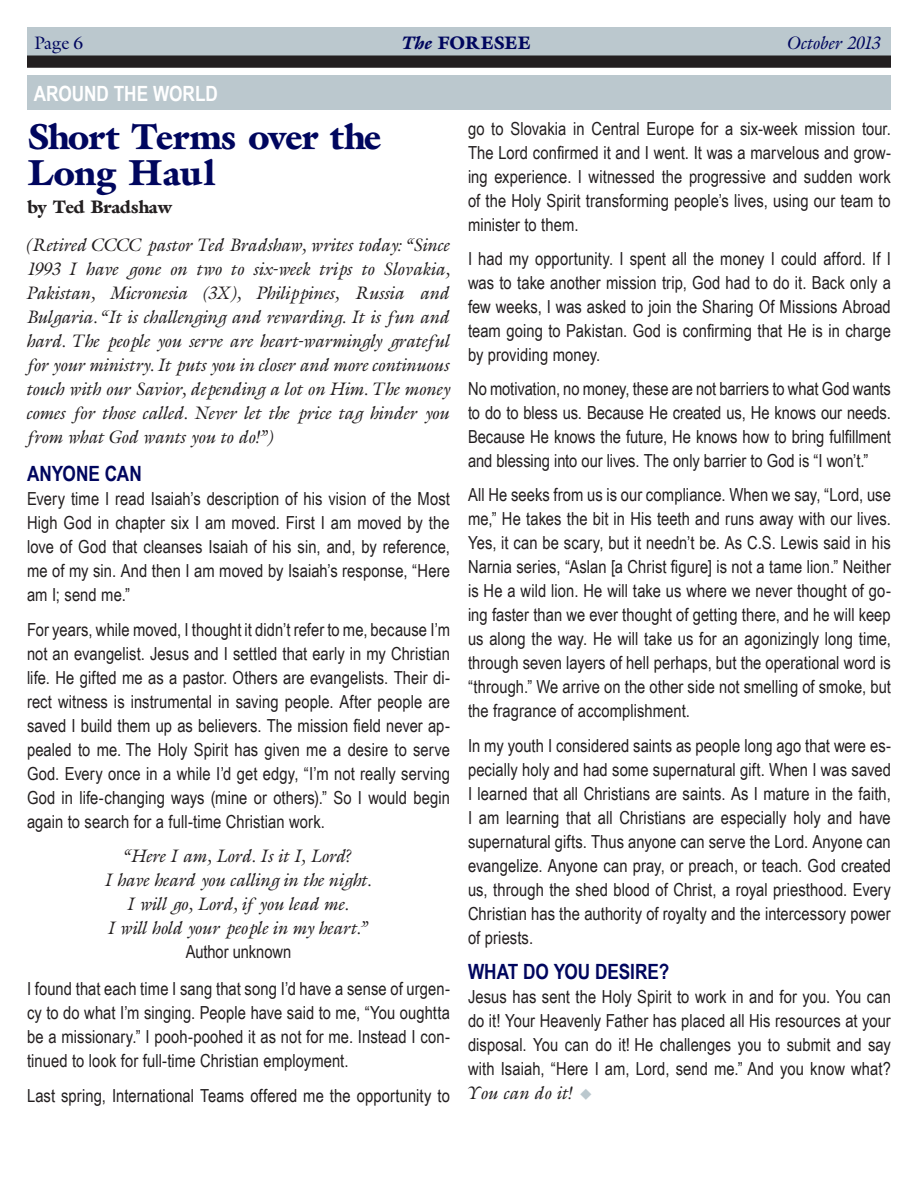
<style>
.page{position:relative;width:918px;height:1188px;background:#fff}
.page>*{position:absolute;margin:0;border:0;box-sizing:border-box;transform-origin:0 0}
.Headlines{font:700 36px/36px "Acanthus Black S Si";letter-spacing:-.01em;color:#00065e}
.Arial_SubHead{font:700 21px "Arial Narrow";color:#00065e}
.Features{font:700 21px "Arial Narrow";color:#fff}
.Body_Text{font:18px/24px "Arial Narrow";letter-spacing:.005em;color:#231f20;text-align:justify}
.Body_Text-2{font:italic 18px/24px "Acanthus S Si";letter-spacing:.005em;color:#231f20;text-align:justify}
.Body_text_centered{font:italic 18px/24px "Acanthus S Si";letter-spacing:.005em;color:#231f20;text-align:center}
.t1{font:18px "Acanthus Black S Si";letter-spacing:-.01em;color:#00065e}
.By_LIne{font:700 18px "Acanthus Black S Si";letter-spacing:-.005em;color:#231f20}
.t2{font:italic 18px "Acanthus S Si";letter-spacing:.005em;color:#00065e}
.t3{font:18px "Acanthus S Si";color:#00065e}
.s1{font-style:italic}
.s2{font-family:"Arial Narrow";font-style:normal}
.s3{font-family:"Acanthus S Si";font-style:italic}
</style>
<div class="page">
<div style="left:27px;top:27px;width:864px;height:29px;background:#bbc8ce"></div>
<div style="left:27px;top:56px;width:864px;height:12px;background:#231f20"></div>
<div style="left:27px;top:76px;width:864px;height:34px;background:#bbc8ce"></div>
<p class="t3" style="left:35px;top:31px;width:50px">Page 6</p>
<p class="t1" style="left:403px;top:31px;width:129px"><span class="s1">The</span>TheFORESEE</p>
<p class="t2" style="left:787px;top:31px;width:95px">October 2013</p>
<p class="t1" style="left:454px;top:31px;width:64px">Foresee</p>
<p class="t2" style="left:872px;top:31px;width:10px">2</p>
<p class="Features" style="left:34px;top:77px;width:186px">AROUND THE WORLD</p>
<p class="Headlines" style="left:27px;top:119px;width:356px">Short Terms over the<br>Long Haul</p>
<p class="By_LIne" style="left:27px;top:196px;width:147px">by Ted Bradshaw</p>
<p class="Body_Text-2" style="left:27px;top:232px;width:425px">(Retired CCCC pastor Ted Bradshaw, writes today: “Since 1993 I have gone on two to six-week trips to Slovakia, Pakistan, Micronesia (3X), Philippines, Russia and Bulgaria. “It is challenging and rewarding. It is fun and hard. The people you serve are heart-warmingly grateful for your ministry. It puts you in closer and more continuous touch with our Savior, depending a lot on Him. The money comes for those called. Never let the price tag hinder you from what God wants you to do!”)</p>
<p class="Arial_SubHead" style="left:27px;top:458px;width:116px">ANYONE CAN</p>
<p class="Body_Text" style="left:27px;top:486px;width:424px">Every time I read Isaiah’s description of his vision of the Most High God in chapter six I am moved. First I am moved by the love of God that cleanses Isaiah of his sin, and, by reference, me of my sin. And then I am moved by Isaiah’s response, “Here am I; send me.”</p>
<p class="Body_Text" style="left:27px;top:617px;width:425px">For years, while moved, I thought it didn’t refer to me, because I’m not an evangelist. Jesus and I settled that early in my Christian life. He gifted me as a pastor. Others are evangelists. Their di&shy;rect witness is instrumental in saving people. After people are saved I build them up as believers. The mission field never ap&shy;pealed to me. The Holy Spirit has given me a desire to serve God. Every once in a while I’d get edgy, “I’m not really serving God in life-changing ways (mine or others).” So I would begin again to search for a full-time Christian work.</p>
<p class="Body_text_centered" style="left:105px;top:844px;width:268px">“Here I am, Lord. Is it I, Lord?<br>I have heard you calling in the night.<br>I will go, Lord, if you lead me.<br>I will hold your people in my heart.”<br><span class="s2">Author unknown</span></p>
<p class="Body_Text" style="left:27px;top:976px;width:425px">I found that each time I sang that song I’d have a sense of urgen&shy;cy to do what I’m singing. People have said to me, “You oughtta be a missionary.” I pooh-poohed it as not for me. Instead I con&shy;tinued to look for full-time Christian employment.</p>
<p class="Body_Text" style="left:27px;top:1083px;width:424px">Last spring, International Teams offered me the opportunity to</p>
<p class="Body_Text" style="left:468px;top:116px;width:425px">go to Slovakia in Central Europe for a six-week mission tour.<br>The Lord confirmed it and I went. It was a marvelous and grow&shy;ing experience. I witnessed the progressive and sudden work of the Holy Spirit transforming people’s lives, using our team to minister to them.</p>
<p class="Body_Text" style="left:468px;top:246px;width:425px">I had my opportunity. I spent all the money I could afford. If I was to take another mission trip, God had to do it. Back only a few weeks, I was asked to join the Sharing Of Missions Abroad team going to Pakistan. God is confirming that He is in charge by providing money.</p>
<p class="Body_Text" style="left:468px;top:376px;width:424px">No motivation, no money, these are not barriers to what God wants to do to bless us. Because He created us, He knows our needs.<br>Because He knows the future, He knows how to bring fulfillment and blessing into our lives. The only barrier to God is “I won’t.”</p>
<p class="Body_Text" style="left:468px;top:482px;width:425px">All He seeks from us is our compliance. When we say, “Lord, use me,” He takes the bit in His teeth and runs away with our lives.<br>Yes, it can be scary, but it needn’t be. As C.S. Lewis said in his Narnia series, “Aslan [a Christ figure] is not a tame lion.” Neither is He a wild lion. He will take us where we never thought of go&shy;ing faster than we ever thought of getting there, and he will keep us along the way. He will take us for an agonizingly long time, through seven layers of hell perhaps, but the operational word is “through.” We arrive on the other side not smelling of smoke, but the fragrance of accomplishment.</p>
<p class="Body_Text" style="left:468px;top:733px;width:425px">In my youth I considered saints as people long ago that were es&shy;pecially holy and had some supernatural gift. When I was saved I learned that all Christians are saints. As I mature in the faith, I am learning that all Christians are especially holy and have supernatural gifts. Thus anyone can serve the Lord. Anyone can evangelize. Anyone can pray, or preach, or teach. God created us, through the shed blood of Christ, a royal priesthood. Every Christian has the authority of royalty and the intercessory power of priests.</p>
<p class="Arial_SubHead" style="left:468px;top:956px;width:203px">WHAT DO YOU DESIRE?</p>
<p class="Body_Text" style="left:468px;top:984px;width:424px">Jesus has sent the Holy Spirit to work in and for you. You can do it! Your Heavenly Father has placed all His resources at your disposal. You can do it! He challenges you to submit and say with Isaiah, “Here I am, Lord, send me.” And you know what?<br><span class="s3">You can do it!</span></p>
</div>
